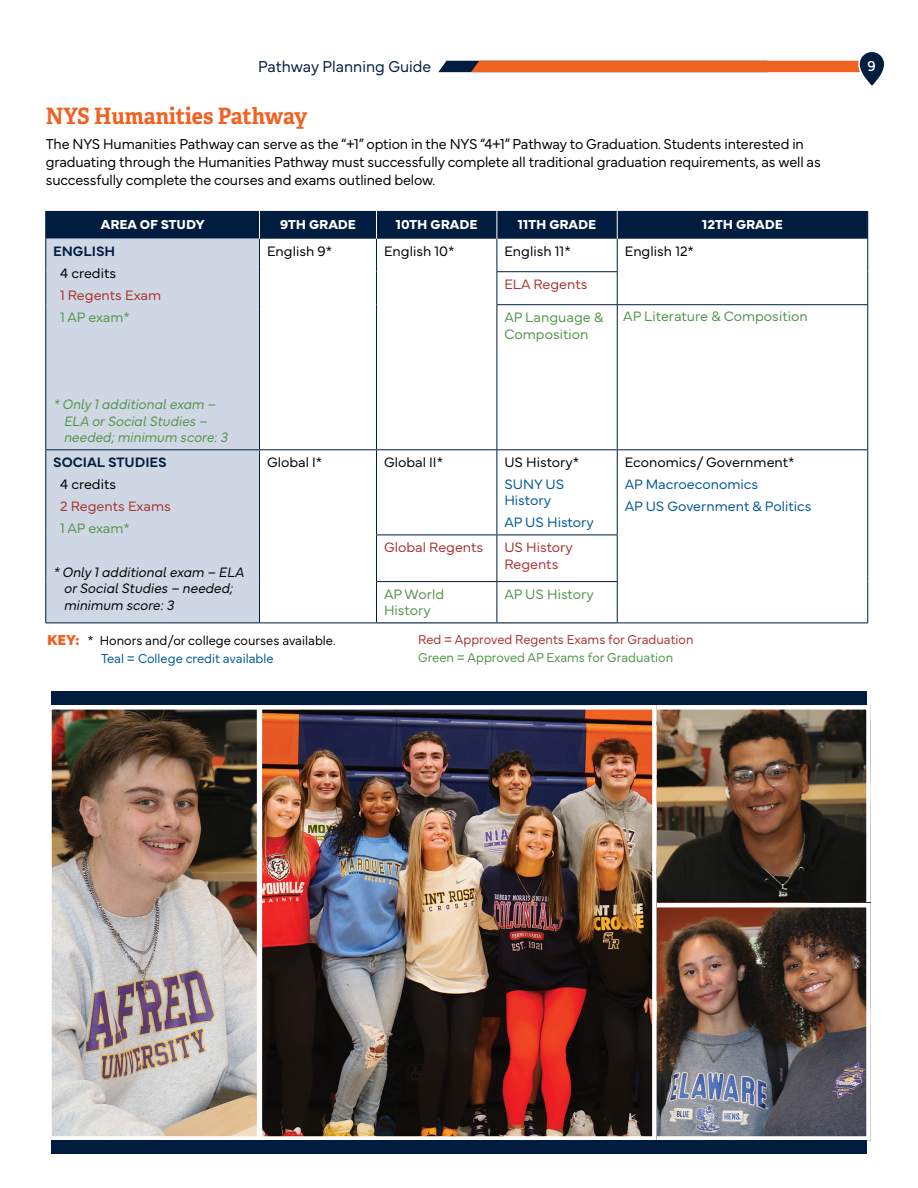
<style>
.page{position:relative;width:918px;height:1188px;background:#fff}
.page>*{position:absolute;margin:0;border:0;box-sizing:border-box;transform-origin:0 0}
.Header_1{font:700 22.5px "Adelle";color:#f16122;scale:.95 1}
.t1{font:300 16.5px "Mundial";color:#001d40;scale:.95 1}
.chart__intro{font:300 15px/18px "Mundial";letter-spacing:-.01em;color:#000;scale:.95 1}
.t2{font:15px "Mundial";color:#fff;scale:.95 1}
.chart_text{font:300 14.25px "Mundial";color:#000}
.chart_text-2{font:300 14.25px/16.5px "Mundial";color:#54954b}
.chart_text-3{font:300 14.25px/16.5px "Mundial";color:#005994}
.chart__disclaimer{font:italic 300 14.25px/16.5px "Mundial";color:#54954b;scale:.95 1}
.chart__disclaimer-2{font:italic 300 14.25px/16.5px "Mundial";color:#000;scale:.95 1}
.chart_text-4{font:300 14.25px/16.5px "Mundial";color:#a73430}
.chart__indent{font:300 14.25px "Mundial";color:#a73430}
.chart__study_area{font:600 14.25px "Mundial";color:#001d40}
.chart__indent-2{font:300 14.25px "Mundial";color:#000}
.chart__indent-3{font:300 14.25px "Mundial";letter-spacing:-.005em;color:#54954b}
.chart__key{font:300 13.5px/18px "Mundial";color:#a73430;scale:.95 1}
.chart__key-2{font:300 13.5px/18px "Mundial";color:#000;text-align:center;scale:.95 1}
.chart__subhead{font:700 13.5px "Mundial";color:#fff}
.s1{font-weight:900;font-size:15px;color:#f16122}
.s2{color:#005994}
.s3{color:#54954b}
</style>
<div class="page">
<svg style="left:438px;top:61px;width:420px;height:11px;background:#de5d26"></svg>
<svg style="left:859px;top:51px;width:26px;height:36px"></svg>
<div style="left:858px;top:51px;width:28px;height:37px;border:2px solid #fff;border-radius:13px"></div>
<div style="left:46px;top:239px;width:213px;height:384px;background:#cfd7e4"></div>
<hr style="left:377px;top:622px;width:120px;height:1px;background:#001d40">
<hr style="left:497px;top:622px;width:120px;height:1px;background:#001d40">
<hr style="left:45px;top:239px;width:1px;height:33px;background:#001d40">
<hr style="left:259px;top:239px;width:1px;height:33px;background:#001d40">
<hr style="left:376px;top:239px;width:1px;height:33px;background:#001d40">
<hr style="left:45px;top:272px;width:1px;height:33px;background:#001d40">
<hr style="left:259px;top:272px;width:1px;height:33px;background:#001d40">
<hr style="left:376px;top:272px;width:1px;height:33px;background:#001d40">
<hr style="left:45px;top:305px;width:1px;height:144px;background:#001d40">
<hr style="left:259px;top:305px;width:1px;height:144px;background:#001d40">
<hr style="left:376px;top:305px;width:1px;height:144px;background:#001d40">
<hr style="left:497px;top:305px;width:1px;height:144px;background:#001d40">
<hr style="left:45px;top:449px;width:118px;height:1px;background:#001d40">
<hr style="left:163px;top:449px;width:97px;height:1px;background:#001d40">
<hr style="left:260px;top:449px;width:117px;height:1px;background:#001d40">
<hr style="left:377px;top:449px;width:120px;height:1px;background:#001d40">
<hr style="left:497px;top:239px;width:1px;height:32px;background:#001d40">
<hr style="left:617px;top:239px;width:1px;height:32px;background:#001d40">
<hr style="left:867px;top:239px;width:1px;height:33px;background:#001d40">
<hr style="left:867px;top:272px;width:1px;height:32px;background:#001d40">
<hr style="left:617px;top:304px;width:251px;height:1px;background:#001d40">
<hr style="left:497px;top:271px;width:121px;height:1px;background:#001d40">
<hr style="left:497px;top:272px;width:1px;height:32px;background:#001d40">
<hr style="left:617px;top:272px;width:1px;height:32px;background:#001d40">
<hr style="left:497px;top:304px;width:120px;height:1px;background:#001d40">
<div style="left:45px;top:211px;width:823px;height:28px;background:#001d40"></div>
<hr style="left:617px;top:305px;width:1px;height:144px;background:#001d40">
<hr style="left:867px;top:305px;width:1px;height:144px;background:#001d40">
<hr style="left:497px;top:449px;width:120px;height:1px;background:#001d40">
<hr style="left:617px;top:449px;width:251px;height:1px;background:#001d40">
<hr style="left:45px;top:450px;width:1px;height:85px;background:#001d40">
<hr style="left:259px;top:450px;width:1px;height:85px;background:#001d40">
<hr style="left:45px;top:535px;width:1px;height:47px;background:#001d40">
<hr style="left:259px;top:535px;width:1px;height:47px;background:#001d40">
<hr style="left:45px;top:582px;width:1px;height:41px;background:#001d40">
<hr style="left:259px;top:582px;width:1px;height:41px;background:#001d40">
<hr style="left:45px;top:623px;width:118px;height:1px;background:#001d40">
<hr style="left:163px;top:623px;width:97px;height:1px;background:#001d40">
<hr style="left:260px;top:623px;width:117px;height:1px;background:#001d40">
<hr style="left:376px;top:450px;width:1px;height:85px;background:#001d40">
<hr style="left:497px;top:450px;width:1px;height:85px;background:#001d40">
<hr style="left:376px;top:535px;width:121px;height:1px;background:#001d40">
<hr style="left:497px;top:535px;width:121px;height:1px;background:#001d40">
<hr style="left:617px;top:450px;width:1px;height:85px;background:#001d40">
<hr style="left:867px;top:450px;width:1px;height:85px;background:#001d40">
<hr style="left:867px;top:535px;width:1px;height:47px;background:#001d40">
<hr style="left:867px;top:582px;width:1px;height:41px;background:#001d40">
<hr style="left:617px;top:623px;width:251px;height:1px;background:#001d40">
<hr style="left:376px;top:535px;width:1px;height:46px;background:#001d40">
<hr style="left:497px;top:535px;width:1px;height:46px;background:#001d40">
<hr style="left:617px;top:535px;width:1px;height:46px;background:#001d40">
<hr style="left:376px;top:581px;width:121px;height:1px;background:#001d40">
<hr style="left:376px;top:582px;width:1px;height:41px;background:#001d40">
<hr style="left:497px;top:581px;width:121px;height:1px;background:#001d40">
<hr style="left:497px;top:582px;width:1px;height:40px;background:#001d40">
<hr style="left:617px;top:582px;width:1px;height:41px;background:#001d40">
<img style="left:657px;top:710px;width:209px;height:193px">
<div style="left:647px;top:705px;width:224px;height:204px;border:4px solid #fff"></div>
<img style="left:657px;top:908px;width:209px;height:228px">
<div style="left:647px;top:903px;width:224px;height:238px;border:4px solid #fff"></div>
<img style="left:263px;top:710px;width:389px;height:426px">
<div style="left:258px;top:705px;width:399px;height:436px;border:4px solid #fff"></div>
<img style="left:52px;top:710px;width:204px;height:426px">
<div style="left:47px;top:705px;width:214px;height:436px;border:4px solid #fff"></div>
<div style="left:52px;top:692px;width:815px;height:13px;background:#001d40"></div>
<div style="left:51px;top:1141px;width:815px;height:13px;background:#001d40"></div>
<p class="t1" style="left:258px;top:54px;width:184px">Pathway Planning Guide</p>
<p class="t2" style="left:867px;top:54px;width:10px">9</p>
<h1 class="Header_1" style="left:46px;top:102px;width:277px">NYS Humanities Pathway</h1>
<p class="chart__intro" style="left:46px;top:133px;width:817px">The NYS Humanities Pathway can serve as the “+1” option in the NYS “4+1” Pathway to Graduation. Students interested in graduating through the Humanities Pathway must successfully complete all traditional graduation requirements, as well as successfully complete the courses and exams outlined below.</p>
<p class="chart__subhead" style="left:101px;top:214px;width:106px">AREA OF STUDY</p>
<p class="chart__subhead" style="left:280px;top:214px;width:77px">9TH GRADE</p>
<p class="chart__subhead" style="left:396px;top:214px;width:83px">10TH GRADE</p>
<p class="chart__subhead" style="left:518px;top:214px;width:80px">11TH GRADE</p>
<p class="chart__subhead" style="left:702px;top:214px;width:82px">12TH GRADE</p>
<p class="chart__study_area" style="left:53px;top:240px;width:64px">ENGLISH</p>
<p class="chart__indent-2" style="left:60px;top:262px;width:58px">4 credits</p>
<p class="chart__indent" style="left:60px;top:284px;width:103px">1 Regents Exam</p>
<p class="chart__indent-3" style="left:60px;top:306px;width:71px">1 AP exam*</p>
<p class="chart_text" style="left:267px;top:240px;width:67px">English 9*</p>
<p class="chart_text" style="left:384px;top:240px;width:72px">English 10*</p>
<p class="chart_text" style="left:504px;top:240px;width:68px">English 11*</p>
<p class="chart_text" style="left:625px;top:240px;width:71px">English 12*</p>
<p class="chart_text-4" style="left:504px;top:275px;width:85px">ELA Regents</p>
<p class="chart_text-2" style="left:504px;top:308px;width:101px">AP Language &amp;<br>Composition</p>
<p class="chart_text-2" style="left:623px;top:306px;width:186px">AP Literature &amp; Composition</p>
<p class="chart__disclaimer" style="left:64px;top:395px;width:174px;text-indent:-10px">* Only 1 additional exam –<br>ELA or Social Studies – needed; minimum score: 3</p>
<p class="chart__study_area" style="left:53px;top:451px;width:115px">SOCIAL STUDIES</p>
<p class="chart__indent-2" style="left:60px;top:473px;width:58px">4 credits</p>
<p class="chart__indent" style="left:60px;top:495px;width:112px">2 Regents Exams</p>
<p class="chart__indent-3" style="left:60px;top:517px;width:71px">1 AP exam*</p>
<p class="chart__disclaimer-2" style="left:64px;top:562px;width:191px;text-indent:-10px">* Only 1 additional exam – ELA or Social Studies – needed; minimum score: 3</p>
<p class="chart_text" style="left:267px;top:451px;width:57px">Global I*</p>
<p class="chart_text" style="left:384px;top:451px;width:61px">Global II*</p>
<p class="chart_text" style="left:504px;top:451px;width:77px">US History*</p>
<p class="chart_text-3" style="left:504px;top:475px;width:61px">SUNY US<br>History</p>
<p class="chart_text-3" style="left:504px;top:513px;width:91px">AP US History</p>
<p class="chart_text-4" style="left:384px;top:538px;width:101px">Global Regents</p>
<p class="chart_text-4" style="left:504px;top:538px;width:70px">US History<br>Regents</p>
<p class="chart_text-2" style="left:384px;top:584px;width:62px">AP World<br>History</p>
<p class="chart_text-2" style="left:504px;top:584px;width:91px">AP US History</p>
<p class="chart_text" style="left:625px;top:451px;width:171px">Economics/ Government*</p>
<p class="chart_text-3" style="left:625px;top:475px;width:135px">AP Macroeconomics</p>
<p class="chart_text-3" style="left:625px;top:496px;width:188px">AP US Government &amp; Politics</p>
<p class="chart__key-2" style="left:47px;top:630px;width:305px"><span class="s1">KEY:</span> * Honors and/or college courses available.<br><span class="s2">Teal = College credit available</span></p>
<p class="chart__key" style="left:418px;top:629px;width:291px">Red = Approved Regents Exams for Graduation<br><span class="s3">Green = Approved AP Exams for Graduation</span></p>
</div>
